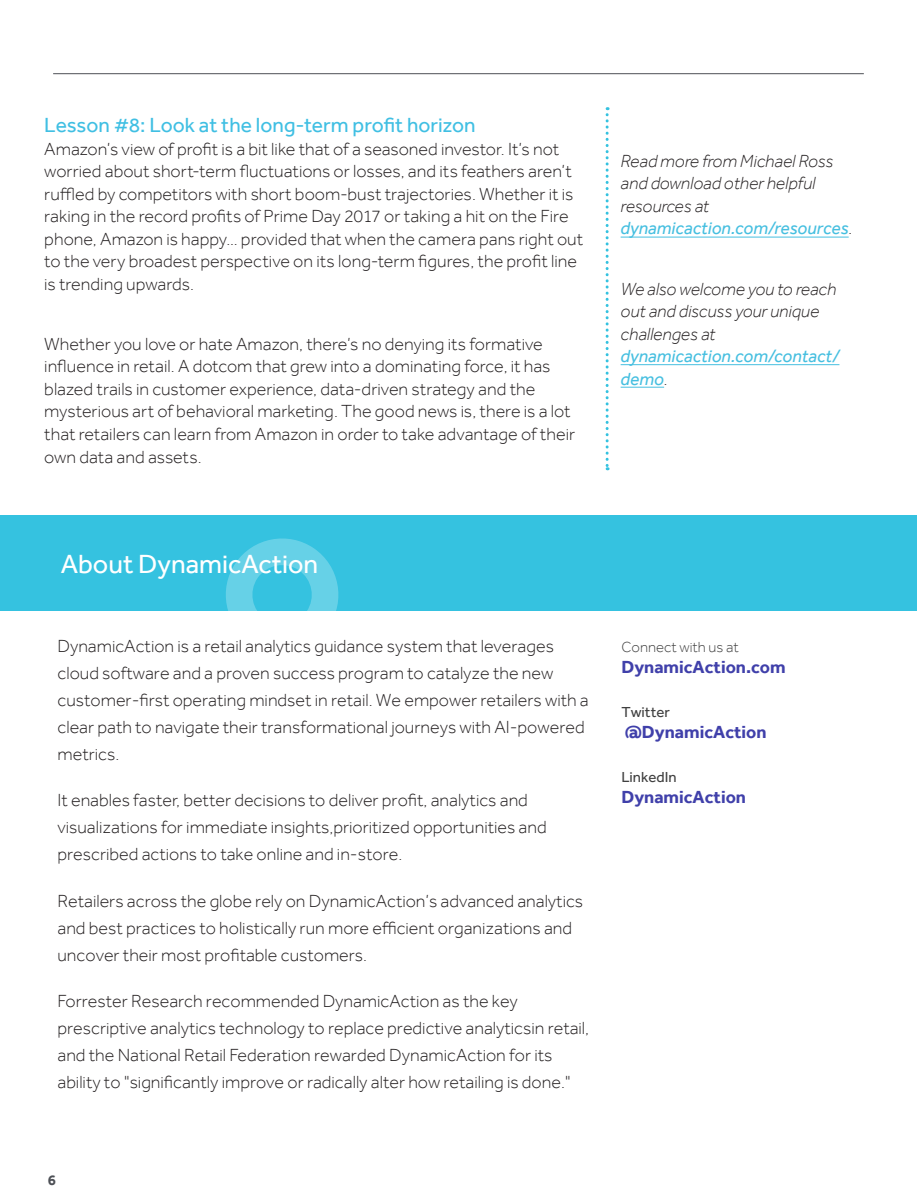
<style>
.page{position:relative;width:917px;height:1187px;background:#fff}
.page>*{position:absolute;margin:0;border:0;box-sizing:border-box;transform-origin:0 0}
.body{font:27px "Effra";color:#fff}
.t1{font:21px "Effra";color:#40bfe3}
.t2{font:300 18px/22.5px "Effra";color:#231f20}
.body-2{font:italic 300 18px/22.5px "Effra";color:#231f20}
.t3{font:700 18px "Effra";color:#4040aa}
.t4{font:300 15px "Effra";color:#404040}
.t5{font:15px "Effra";color:#404040}
.t6{font:700 15px "Effra";color:#4d5056}
.s1{font-weight:400;color:#46bfe0}
</style>
<div class="page">
<hr style="left:53px;top:73px;width:810px;height:1px;background:#4d5056">
<svg style="left:605px;top:107px;width:3px;height:363px"></svg>
<div style="left:0;top:515px;width:916px;height:95px;background:#35c2e0"></div>
<svg style="left:224px;top:538px;width:116px;height:73px"></svg>
<hr style="left:620px;top:237px;width:228px;height:1px;background:#46bfe0">
<hr style="left:620px;top:364px;width:219px;height:1px;background:#46bfe0">
<hr style="left:620px;top:387px;width:44px;height:1px;background:#46bfe0">
<p class="t1" style="left:44px;top:112px;width:432px">Lesson #8: Look at the long-term profit horizon</p>
<p class="t2" style="left:44px;top:137px;width:540px">Amazon’s view of profit is a bit like that of a seasoned investor. It’s not worried about short-term fluctuations or losses, and its feathers aren’t ruffled by competitors with short boom-bust trajectories. Whether it is raking in the record profits of Prime Day 2017 or taking a hit on the Fire phone, Amazon is happy... provided that when the camera pans right out to the very broadest perspective on its long-term figures, the profit line is trending upwards.</p>
<p class="t2" style="left:44px;top:332px;width:532px">Whether you love or hate Amazon, there’s no denying its formative influence in retail. A dotcom that grew into a dominating force, it has blazed trails in customer experience, data-driven strategy and the mysterious art of behavioral marketing. The good news is, there is a lot that retailers can learn from Amazon in order to take advantage of their own data and assets.</p>
<p class="body-2" style="left:620px;top:150px;width:233px">Read more from Michael Ross and download other helpful resources at <span class="s1">dynamicaction.com/resources</span>.</p>
<p class="body-2" style="left:620px;top:277px;width:220px">We also welcome you to reach out and discuss your unique challenges at <span class="s1">dynamicaction.com/contact/ demo</span>.</p>
<p class="body" style="left:61px;top:547px;width:259px">About DynamicAction</p>
<p class="t2" style="left:57px;top:632px;width:532px;line-height:27px">DynamicAction is a retail analytics guidance system that leverages cloud software and a proven success program to catalyze the new customer-first operating mindset in retail. We empower retailers with a clear path to navigate their transformational journeys with AI-powered metrics.</p>
<p class="t2" style="left:57px;top:786px;width:490px;line-height:27px">It enables faster, better decisions to deliver profit, analytics and visualizations for immediate insights,prioritized opportunities and prescribed actions to take online and in-store.</p>
<p class="t2" style="left:57px;top:887px;width:527px;line-height:27px">Retailers across the globe rely on DynamicAction’s advanced analytics and best practices to holistically run more efficient organizations and uncover their most profitable customers.</p>
<p class="t2" style="left:57px;top:987px;width:533px;line-height:27px">Forrester Research recommended DynamicAction as the key prescriptive analytics technology to replace predictive analyticsin retail, and the National Retail Federation rewarded DynamicAction for its ability to "significantly improve or radically alter how retailing is done."</p>
<p class="t6" style="left:48px;top:1170px;width:10px">6</p>
<p class="t4" style="left:621px;top:638px;width:119px">Connect with us at</p>
<p class="t3" style="left:621px;top:656px;width:166px">DynamicAction.com</p>
<p class="t5" style="left:621px;top:702px;width:50px">Twitter</p>
<p class="t3" style="left:624px;top:721px;width:143px">@DynamicAction</p>
<p class="t5" style="left:621px;top:767px;width:57px">LinkedIn</p>
<p class="t3" style="left:621px;top:786px;width:126px">DynamicAction</p>
</div>
